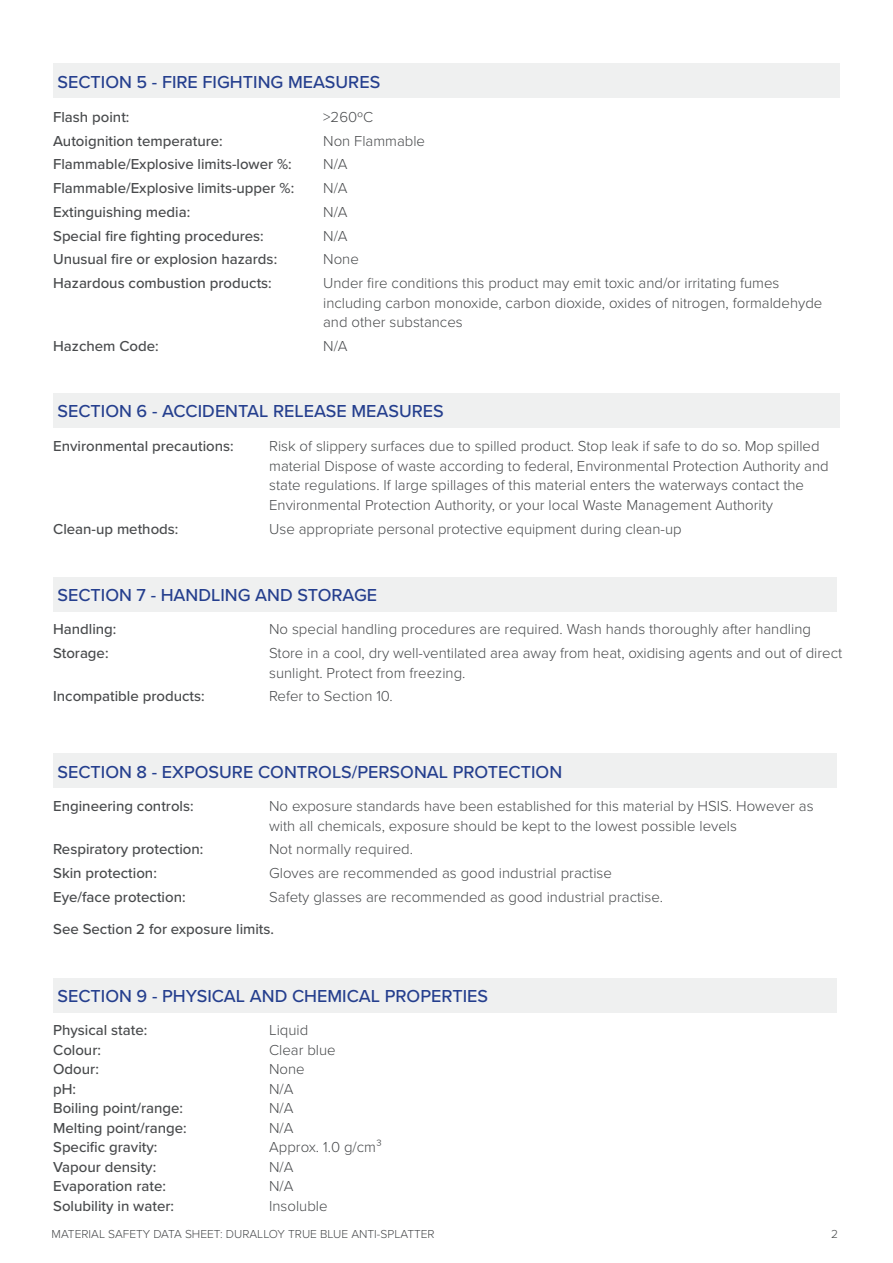
<style>
.page{position:relative;width:893px;height:1263px;background:#fff}
.page>*{position:absolute;margin:0;border:0;box-sizing:border-box;transform-origin:0 0}
.t1{font:500 18px "Proxima Nova";color:#253f8e}
.t2{font:300 15px/19.5px "Proxima Nova";color:#484a4c}
.t3{font:500 15px "Proxima Nova";color:#484a4c}
.t4{font:300 12px "Proxima Nova";color:#484a4c}
</style>
<div class="page">
<div style="left:53px;top:64px;width:787px;height:34px;background:#eff0f0"></div>
<div style="left:53px;top:393px;width:787px;height:34px;background:#eff0f0"></div>
<div style="left:53px;top:577px;width:784px;height:34px;background:#eff0f0"></div>
<div style="left:53px;top:754px;width:784px;height:34px;background:#eff0f0"></div>
<div style="left:53px;top:978px;width:784px;height:34px;background:#eff0f0"></div>
<p class="t1" style="left:57px;top:71px;width:324px">SECTION 5 - FIRE FIGHTING MEASURES</p>
<p class="t3" style="left:53px;top:108px;width:78px">Flash point:</p>
<p class="t2" style="left:323px;top:107px;width:52px">&gt;260ºC</p>
<p class="t3" style="left:53px;top:132px;width:171px">Autoignition temperature:</p>
<p class="t2" style="left:323px;top:131px;width:103px">Non Flammable</p>
<p class="t3" style="left:53px;top:155px;width:240px">Flammable/Explosive limits-lower %:</p>
<p class="t2" style="left:323px;top:155px;width:26px">N/A</p>
<p class="t3" style="left:53px;top:179px;width:243px">Flammable/Explosive limits-upper %:</p>
<p class="t2" style="left:323px;top:179px;width:26px">N/A</p>
<p class="t3" style="left:53px;top:203px;width:139px">Extinguishing media:</p>
<p class="t2" style="left:323px;top:202px;width:26px">N/A</p>
<p class="t3" style="left:53px;top:227px;width:212px">Special fire fighting procedures:</p>
<p class="t2" style="left:323px;top:226px;width:26px">N/A</p>
<p class="t3" style="left:53px;top:250px;width:226px">Unusual fire or explosion hazards:</p>
<p class="t2" style="left:323px;top:250px;width:37px">None</p>
<p class="t3" style="left:53px;top:274px;width:220px">Hazardous combustion products:</p>
<p class="t2" style="left:323px;top:274px;width:501px">Under fire conditions this product may emit toxic and/or irritating fumes including carbon monoxide, carbon dioxide, oxides of nitrogen, formaldehyde and other substances</p>
<p class="t3" style="left:53px;top:337px;width:107px">Hazchem Code:</p>
<p class="t2" style="left:323px;top:336px;width:26px">N/A</p>
<p class="t1" style="left:57px;top:401px;width:388px">SECTION 6 - ACCIDENTAL RELEASE MEASURES</p>
<p class="t3" style="left:53px;top:437px;width:182px">Environmental precautions:</p>
<p class="t2" style="left:269px;top:437px;width:561px">Risk of slippery surfaces due to spilled product. Stop leak if safe to do so. Mop spilled material Dispose of waste according to federal, Environmental Protection Authority and state regulations. If large spillages of this material enters the waterways contact the Environmental Protection Authority, or your local Waste Management Authority</p>
<p class="t3" style="left:53px;top:520px;width:127px">Clean-up methods:</p>
<p class="t2" style="left:269px;top:519px;width:414px">Use appropriate personal protective equipment during clean-up</p>
<p class="t1" style="left:57px;top:584px;width:321px">SECTION 7 - HANDLING AND STORAGE</p>
<p class="t3" style="left:53px;top:620px;width:65px">Handling:</p>
<p class="t2" style="left:269px;top:620px;width:543px">No special handling procedures are required. Wash hands thoroughly after handling</p>
<p class="t3" style="left:53px;top:644px;width:57px">Storage:</p>
<p class="t2" style="left:269px;top:644px;width:574px">Store in a cool, dry well-ventilated area away from heat, oxidising agents and out of direct sunlight. Protect from freezing.</p>
<p class="t3" style="left:53px;top:687px;width:153px">Incompatible products:</p>
<p class="t2" style="left:269px;top:687px;width:125px">Refer to Section 10.</p>
<p class="t1" style="left:57px;top:761px;width:506px">SECTION 8 - EXPOSURE CONTROLS/PERSONAL PROTECTION</p>
<p class="t3" style="left:53px;top:797px;width:142px">Engineering controls:</p>
<p class="t2" style="left:269px;top:796px;width:546px">No exposure standards have been established for this material by HSIS. However as with all chemicals, exposure should be kept to the lowest possible levels</p>
<p class="t3" style="left:53px;top:840px;width:152px">Respiratory protection:</p>
<p class="t2" style="left:269px;top:840px;width:145px">Not normally required.</p>
<p class="t3" style="left:53px;top:864px;width:105px">Skin protection:</p>
<p class="t2" style="left:269px;top:863px;width:344px">Gloves are recommended as good industrial practise</p>
<p class="t3" style="left:53px;top:888px;width:134px">Eye/face protection:</p>
<p class="t2" style="left:269px;top:887px;width:395px">Safety glasses are recommended as good industrial practise.</p>
<p class="t3" style="left:53px;top:920px;width:222px">See Section 2 for exposure limits.</p>
<p class="t1" style="left:57px;top:985px;width:432px">SECTION 9 - PHYSICAL AND CHEMICAL PROPERTIES</p>
<p class="t3" style="left:53px;top:1021px;width:96px">Physical state:</p>
<p class="t2" style="left:269px;top:1021px;width:41px">Liquid</p>
<p class="t3" style="left:53px;top:1041px;width:49px">Colour:</p>
<p class="t2" style="left:269px;top:1040px;width:68px">Clear blue</p>
<p class="t3" style="left:53px;top:1060px;width:47px">Odour:</p>
<p class="t2" style="left:269px;top:1060px;width:37px">None</p>
<p class="t3" style="left:53px;top:1080px;width:24px">pH:</p>
<p class="t2" style="left:269px;top:1079px;width:26px">N/A</p>
<p class="t3" style="left:53px;top:1099px;width:131px">Boiling point/range:</p>
<p class="t2" style="left:269px;top:1099px;width:26px">N/A</p>
<p class="t3" style="left:53px;top:1119px;width:135px">Melting point/range:</p>
<p class="t2" style="left:269px;top:1118px;width:26px">N/A</p>
<p class="t3" style="left:53px;top:1138px;width:106px">Specific gravity:</p>
<p class="t2" style="left:269px;top:1138px;width:114px">Approx. 1.0 g/cm³</p>
<p class="t3" style="left:53px;top:1158px;width:105px">Vapour density:</p>
<p class="t2" style="left:269px;top:1157px;width:26px">N/A</p>
<p class="t3" style="left:53px;top:1177px;width:114px">Evaporation rate:</p>
<p class="t2" style="left:269px;top:1177px;width:26px">N/A</p>
<p class="t3" style="left:53px;top:1197px;width:122px">Solubility in water:</p>
<p class="t2" style="left:269px;top:1196px;width:60px">Insoluble</p>
<p class="t4" style="left:52px;top:1227px;width:385px">MATERIAL SAFETY DATA SHEET: DURALLOY TRUE BLUE ANTI-SPLATTER</p>
<p class="t4" style="left:831px;top:1227px;width:8px">2</p>
</div>
